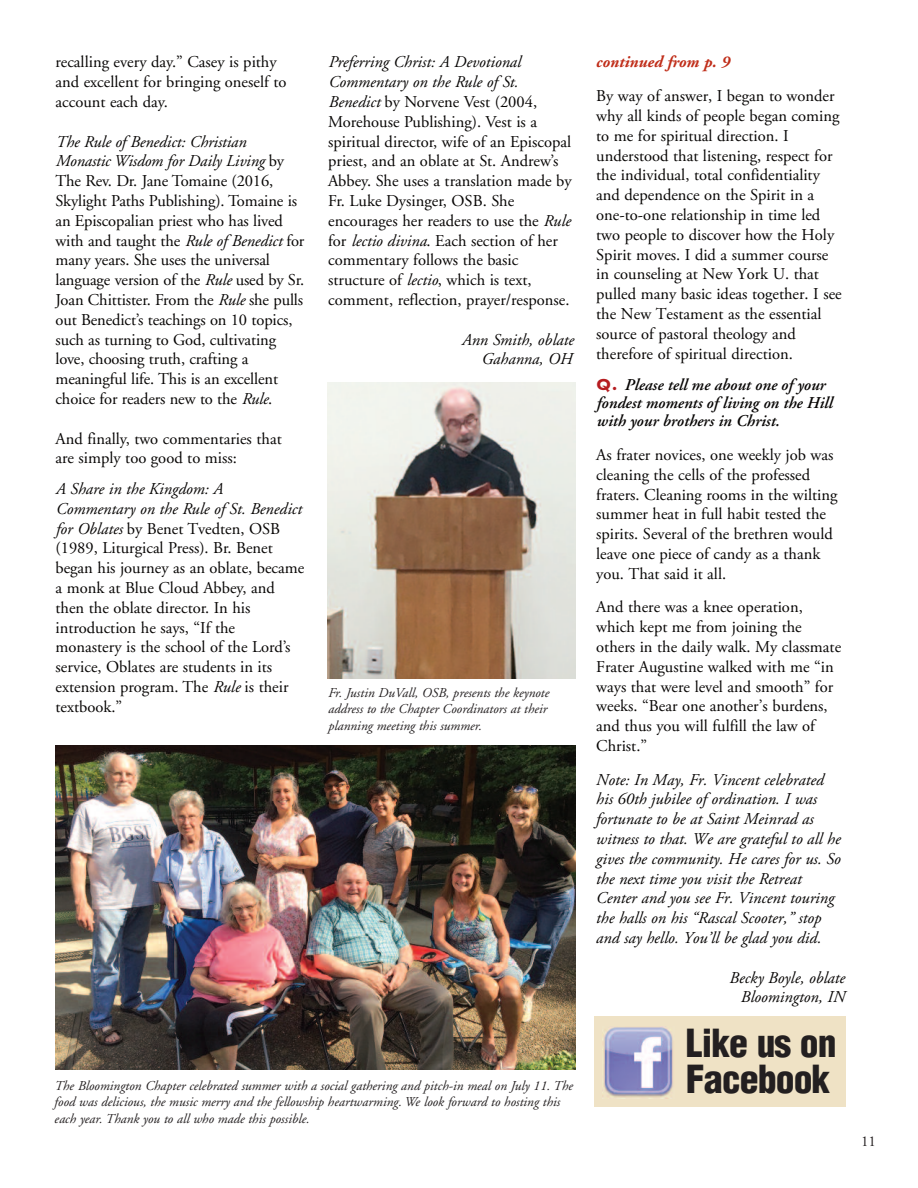
<style>
.page{position:relative;width:918px;height:1188px;background:#fff}
.page>*{position:absolute;margin:0;border:0;box-sizing:border-box;transform-origin:0 0}
.t1{font:900 condensed 37.8px/36.3px "Helvetica";letter-spacing:-.025em;color:#231f20}
.t2{font:16.5px/19.8px "Adobe Garamond";color:#070504}
.t3{font:16.5px/19.8px "Adobe Garamond Pro";color:#070504}
.t4{font:italic 16.5px/19.8px "Adobe Garamond Pro";color:#070504}
.t5{font:italic 600 16.5px/18px "Adobe Garamond";color:#070504}
.t6{font:italic 16.5px/19.8px "Adobe Garamond";color:#070504;text-align:right}
.t7{font:italic 700 16.5px "Adobe Garamond";color:#c02d19}
.t8{font:15px "Adobe Garamond";color:#231f20}
.t9{font:italic 13.5px/16.2px "Adobe Garamond";color:#231f20}
.s1{font-style:italic}
.s2{font-family:"Copperplate Thirty Three BC";font-weight:400;font-style:normal;font-size:21px;color:#b61c20}
</style>
<div class="page">
<img style="left:328px;top:382px;width:248px;height:296px">
<div style="left:594px;top:1017px;width:252px;height:90px;background:#efe2c5"></div>
<img style="left:602px;top:1027px;width:71px;height:72px">
<img style="left:56px;top:745px;width:520px;height:325px">
<p class="t2" style="left:56px;top:54px;width:232px">recalling every day.” Casey is pithy and excellent for bringing oneself to account each day.</p>
<p class="t2" style="left:56px;top:133px;width:250px"><span class="s1">The Rule of Benedict: Christian Monastic Wisdom for Daily Living</span> by The Rev. Dr. Jane Tomaine (2016, Skylight Paths Publishing). Tomaine is an Episcopalian priest who has lived with and taught the <span class="s1">Rule of Benedict</span> for many years. She uses the universal language version of the <span class="s1">Rule</span> used by Sr.<br>Joan Chittister. From the <span class="s1">Rule</span> she pulls out Benedict’s teachings on 10 topics, such as turning to God, cultivating love, choosing truth, crafting a meaningful life. This is an excellent choice for readers new to the <span class="s1">Rule</span>.</p>
<p class="t2" style="left:56px;top:430px;width:228px">And finally, two commentaries that are simply too good to miss:</p>
<p class="t2" style="left:56px;top:480px;width:250px"><span class="s1">A Share in the Kingdom: A<br>Commentary on the Rule of St. Benedict for Oblates</span> by Benet Tvedten, OSB (1989, Liturgical Press). Br. Benet began his journey as an oblate, became a monk at Blue Cloud Abbey, and then the oblate director. In his introduction he says, “If the monastery is the school of the Lord’s service, Oblates are students in its extension program. The <span class="s1">Rule</span> is their textbook.”</p>
<p class="t2" style="left:328px;top:54px;width:245px"><span class="s1">Preferring Christ: A Devotional Commentary on the Rule of St.<br>Benedict</span> by Norvene Vest (2004, Morehouse Publishing). Vest is a spiritual director, wife of an Episcopal priest, and an oblate at St. Andrew’s Abbey. She uses a translation made by Fr. Luke Dysinger, OSB. She encourages her readers to use the <span class="s1">Rule </span>for <span class="s1">lectio divina</span>. Each section of her commentary follows the basic structure of <span class="s1">lectio</span>, which is text, comment, reflection, prayer/response.</p>
<p class="t6" style="left:462px;top:331px;width:113px">Ann Smith, oblate<br>Gahanna, OH</p>
<p class="t9" style="left:328px;top:686px;width:223px">Fr. Justin DuVall, OSB, presents the keynote address to the Chapter Coordinators at their planning meeting this summer.</p>
<p class="t9" style="left:54px;top:1079px;width:520px">The Bloomington Chapter celebrated summer with a social gathering and pitch-in meal on July 11. The food was delicious, the music merry and the fellowship heartwarming. We look forward to hosting this each year. Thank you to all who made this possible.</p>
<p class="t7" style="left:596px;top:56px;width:135px">continued from p. 9</p>
<p class="t3" style="left:596px;top:88px;width:247px">By way of answer, I began to wonder why all kinds of people began coming to me for spiritual direction. I understood that listening, respect for the individual, total confidentiality and dependence on the Spirit in a one-to-one relationship in time led two people to discover how the Holy Spirit moves. I did a summer course in counseling at New York U. that pulled many basic ideas together. I see the New Testament as the essential source of pastoral theology and therefore of spiritual direction.</p>
<p class="t5" style="left:596px;top:378px;width:237px"><span class="s2">Q.</span> Please tell me about one of your fondest moments of living on the Hill with your brothers in Christ.</p>
<p class="t3" style="left:596px;top:446px;width:243px">As frater novices, one weekly job was cleaning the cells of the professed fraters. Cleaning rooms in the wilting summer heat in full habit tested the spirits. Several of the brethren would leave one piece of candy as a thank you. That said it all.</p>
<p class="t3" style="left:596px;top:599px;width:246px">And there was a knee operation, which kept me from joining the others in the daily walk. My classmate<br>Frater Augustine walked with me “in ways that were level and smooth” for weeks. “Bear one another’s burdens, and thus you will fulfill the law of<br>Christ.”</p>
<p class="t4" style="left:596px;top:771px;width:246px">Note: In May, Fr. Vincent celebrated his 60th jubilee of ordination. I was fortunate to be at Saint Meinrad as witness to that. We are grateful to all he gives the community. He cares for us. So the next time you visit the Retreat Center and you see Fr. Vincent touring the halls on his “Rascal Scooter,” stop and say hello. You’ll be glad you did.</p>
<p class="t4" style="left:729px;top:969px;width:117px;text-align:right">Becky Boyle, oblate<br>Bloomington, IN</p>
<h1 class="t1" style="left:686px;top:1025px;width:152px">Like us on<br>Facebook</h1>
<p class="t8" style="left:861px;top:1136px;width:16px">11</p>
</div>
